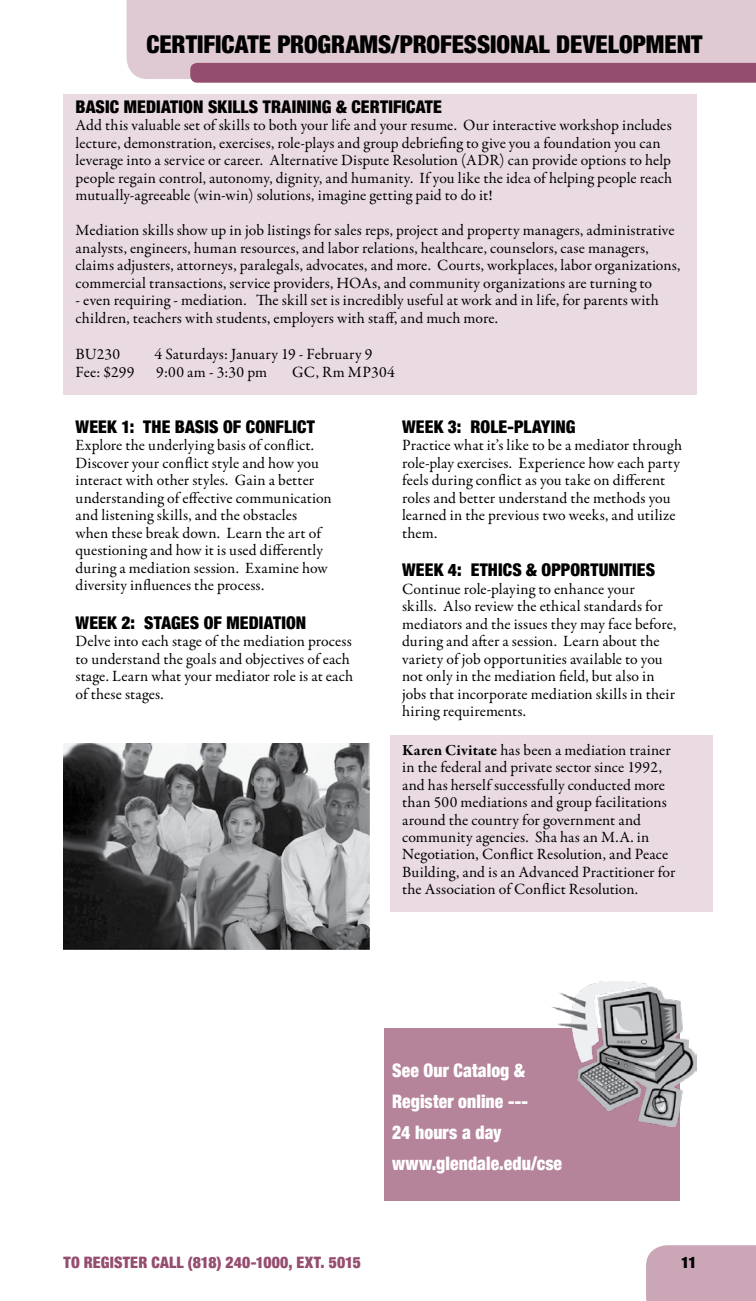
<style>
.page{position:relative;width:756px;height:1301px;background:#fff}
.page>*{position:absolute;margin:0;border:0;box-sizing:border-box;transform-origin:0 0}
.t1{font:900 condensed 24.5px "Helvetica Neue";color:#000}
.t2{font:900 condensed 18.55px/30.8px "Helvetica Neue";letter-spacing:.005em;color:#fff;scale:.95 1}
.t3{font:900 condensed 17.5px "Helvetica Neue";letter-spacing:.005em;color:#000}
.t4{font:15.75px/17.5px "Garamond Premr Pro";letter-spacing:.005em;color:#000}
.t5{font:900 condensed 15.75px "Helvetica Neue";letter-spacing:.01em;color:#954d6f}
.t6{font:15.75px "Garamond Premr Pro";letter-spacing:.025em;color:#000}
.t7{font:900 condensed 15.75px "Helvetica Neue";color:#000}
.s1{font-weight:700}
</style>
<div class="page">
<div style="left:646px;top:1245px;width:110px;height:56px;background:#caa6b7"></div>
<div style="left:127px;top:0;width:629px;height:79px;background:#dfcad4"></div>
<div style="left:190px;top:63px;width:566px;height:20px;background:#954d6f"></div>
<div style="left:390px;top:736px;width:323px;height:176px;background:#eadbe2"></div>
<div style="left:63px;top:94px;width:633px;height:301px;background:#eadbe2"></div>
<img style="left:63px;top:743px;width:306px;height:206px">
<div style="left:384px;top:1028px;width:296px;height:172px;background:#b5839a"></div>
<img style="left:552px;top:981px;width:144px;height:146px">
<h1 class="t1" style="left:146px;top:29px;width:558px">CERTIFICATE PROGRAMS/PROFESSIONAL DEVELOPMENT</h1>
<p class="t3" style="left:76px;top:96px;width:83px">BASIC MEDIATION</p>
<p class="t3" style="left:208px;top:96px;width:65px">SKILL S TRAINING</p>
<p class="t3" style="left:336px;top:96px;width:29px">&amp; CERTIFI</p>
<p class="t3" style="left:406px;top:96px;width:14px">CATE</p>
<p class="t4" style="left:76px;top:117px;width:598px">Add this valuable set of skills to both your life and your resume. Our interactive workshop includes lecture, demonstration, exercises, role-plays and group debriefing to give you a foundation you can leverage into a service or career. Alternative Dispute Resolution (ADR) can provide options to help people regain control, autonomy, dignity, and humanity. If you like the idea of helping people reach mutually-agreeable (win-win) solutions, imagine getting paid to do it!</p>
<p class="t4" style="left:76px;top:222px;width:606px">Mediation skills show up in job listings for sales reps, project and property managers, administrative analysts, engineers, human resources, and labor relations, healthcare, counselors, case managers, claims adjusters, attorneys, paralegals, advocates, and more. Courts, workplaces, labor organizations, commercial transactions, service providers, HOAs, and community organizations are turning to</p>
<p class="t4" style="left:76px;top:292px;width:585px">- even requiring - mediation. The skill set is incredibly useful at work and in life, for parents with children, teachers with students, employers with staff, and much more.</p>
<p class="t4" style="left:76px;top:346px;width:46px">BU230</p>
<p class="t4" style="left:155px;top:346px;width:219px">4 Saturdays: January 19 - February 9</p>
<p class="t4" style="left:76px;top:363px;width:60px">Fee: $299</p>
<p class="t4" style="left:156px;top:363px;width:112px">9:00 am - 3:30 pm</p>
<p class="t6" style="left:292px;top:362px;width:104px">GC, Rm MP304</p>
<p class="t3" style="left:76px;top:415px;width:241px">WEEK 1: THE BASIS OF CONFLICT</p>
<p class="t4" style="left:76px;top:437px;width:258px">Explore the underlying basis of conflict.<br>Discover your conflict style and how you interact with other styles. Gain a better understanding of effective communication and listening skills, and the obstacles when these break down. Learn the art of questioning and how it is used differently during a mediation session. Examine how diversity influences the process.</p>
<p class="t3" style="left:76px;top:611px;width:232px">WEEK 2: STAGES OF MEDIATION</p>
<p class="t4" style="left:76px;top:633px;width:279px">Delve into each stage of the mediation process to understand the goals and objectives of each stage. Learn what your mediator role is at each of these stages.</p>
<p class="t3" style="left:402px;top:415px;width:175px">WEEK 3: ROLE-PLAYING</p>
<p class="t4" style="left:402px;top:437px;width:281px">Practice what it’s like to be a mediator through role-play exercises. Experience how each party feels during conflict as you take on different roles and better understand the methods you learned in the previous two weeks, and utilize them.</p>
<p class="t3" style="left:402px;top:559px;width:253px">WEEK 4: ETHICS &amp; OPPORTUNITIES</p>
<p class="t4" style="left:402px;top:580px;width:276px">Continue role-playing to enhance your<br>skills. Also review the ethical standards for mediators and the issues they may face before, during and after a session. Learn about the variety of job opportunities available to you not only in the mediation field, but also in jobs that incorporate mediation skills in their hiring requirements.</p>
<p class="t4" style="left:402px;top:741px;width:275px"><span class="s1">Karen Civitate</span> has been a mediation trainer in the federal and private sector since 1992, and has herself successfully conducted more than 500 mediations and group facilitations around the country for government and community agencies. Sha has an M.A. in Negotiation, Conflict Resolution, and Peace Building, and is an Advanced Practitioner for the Association of Conflict Resolution.</p>
<p class="t2" style="left:392px;top:1055px;width:181px">SEE OUR CATALOG &amp;<br>REGISTER ONLINE ---<br>24 HOURS A DAY<br>WWW.GLENDALE.EDU/CSE</p>
<p class="t5" style="left:63px;top:1252px;width:299px">TO REGISTER CALL (818) 240-1000, EXT. 5015</p>
<p class="t7" style="left:681px;top:1252px;width:17px">11</p>
</div>
